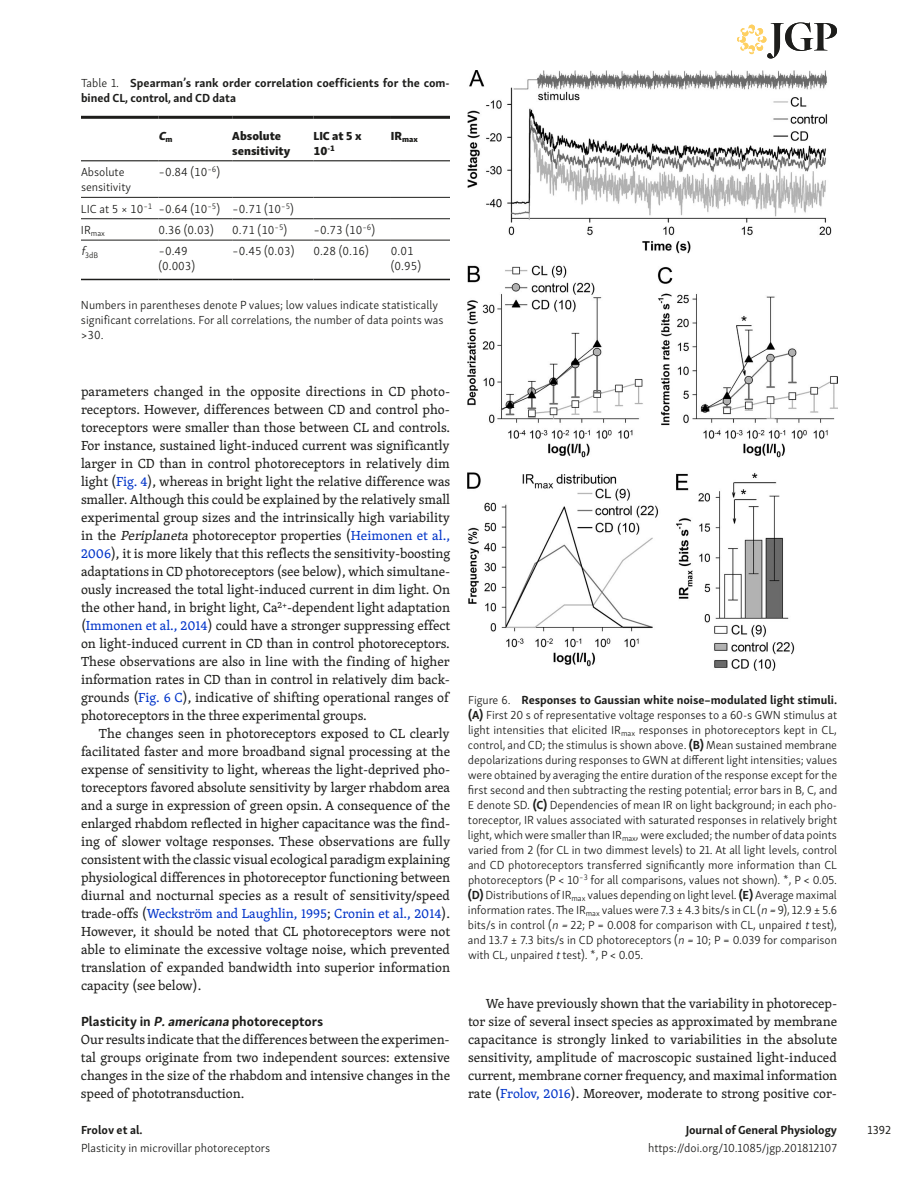
<style>
.page{position:relative;width:918px;height:1188px;background:#fff}
.page>*{position:absolute;margin:0;border:0;box-sizing:border-box;transform-origin:0 0}
.t1{font:13.5px/18px "Skolar PE";letter-spacing:-.005em;color:#1d1d1b;text-align:justify}
.t2{font:700 13.5px "Skolar Sans PE";color:#1d1d1b}
.t3{font:300 12px/15px "Skolar Sans PE";color:#1d1d1b}
.t4{font:700 12px/15px "Skolar Sans PE";letter-spacing:-.005em;color:#1d1d1b}
.t5{font:12px/15px "Skolar Sans PE Eb";color:#1d1d1b}
.t6{font:12px "Skolar Sans PE";color:#1d1d1b}
.t7{font:italic 12px "Skolar Sans PE Eb";color:#1d1d1b}
.t8{font:300 8.1px "Skolar Sans PE";color:#1d1d1b}
.t9{font:8.1px "Skolar Sans PE Eb";color:#1d1d1b}
.s1{font-weight:300}
.s2{color:#0034c9}
.s3{font-style:italic}
.s4{font-weight:700}
</style>
<div class="page">
<svg style="left:737px;top:23px;width:100px;height:35px"></svg>
<hr style="left:81px;top:218px;width:77px;height:1px;background:#1d1d1b">
<hr style="left:158px;top:218px;width:74px;height:1px;background:#1d1d1b">
<hr style="left:232px;top:218px;width:81px;height:1px;background:#1d1d1b">
<hr style="left:313px;top:218px;width:78px;height:1px;background:#1d1d1b">
<hr style="left:391px;top:218px;width:59px;height:1px;background:#1d1d1b">
<hr style="left:81px;top:116px;width:77px;height:3px;background:#1d1d1b">
<hr style="left:81px;top:160px;width:77px;height:1px;background:#1d1d1b">
<hr style="left:158px;top:116px;width:74px;height:3px;background:#1d1d1b">
<hr style="left:158px;top:160px;width:74px;height:1px;background:#1d1d1b">
<hr style="left:232px;top:116px;width:81px;height:3px;background:#1d1d1b">
<hr style="left:232px;top:160px;width:81px;height:1px;background:#1d1d1b">
<hr style="left:313px;top:116px;width:78px;height:3px;background:#1d1d1b">
<hr style="left:313px;top:160px;width:78px;height:1px;background:#1d1d1b">
<hr style="left:391px;top:116px;width:59px;height:3px;background:#1d1d1b">
<hr style="left:391px;top:160px;width:59px;height:1px;background:#1d1d1b">
<hr style="left:81px;top:197px;width:77px;height:1px;background:#1d1d1b">
<hr style="left:158px;top:197px;width:74px;height:1px;background:#1d1d1b">
<hr style="left:232px;top:197px;width:81px;height:1px;background:#1d1d1b">
<hr style="left:313px;top:197px;width:78px;height:1px;background:#1d1d1b">
<hr style="left:391px;top:197px;width:59px;height:1px;background:#1d1d1b">
<hr style="left:81px;top:240px;width:77px;height:1px;background:#1d1d1b">
<hr style="left:81px;top:279px;width:77px;height:1px;background:#1d1d1b">
<hr style="left:158px;top:240px;width:74px;height:1px;background:#1d1d1b">
<hr style="left:158px;top:279px;width:74px;height:1px;background:#1d1d1b">
<hr style="left:232px;top:240px;width:81px;height:1px;background:#1d1d1b">
<hr style="left:232px;top:279px;width:81px;height:1px;background:#1d1d1b">
<hr style="left:313px;top:240px;width:78px;height:1px;background:#1d1d1b">
<hr style="left:313px;top:279px;width:78px;height:1px;background:#1d1d1b">
<hr style="left:391px;top:240px;width:59px;height:1px;background:#1d1d1b">
<hr style="left:391px;top:279px;width:59px;height:1px;background:#1d1d1b">
<img style="left:468px;top:71px;width:369px;height:600px">
<p class="t4" style="left:81px;top:74px;width:370px"><span class="s1">Table 1.</span> Spearman’s rank order correlation coefficients for the com&shy;bined CL, control, and CD data</p>
<p class="t7" style="left:158px;top:125px;width:15px">C<sub>m</sub></p>
<p class="t5" style="left:232px;top:127px;width:60px">Absolute sensitivity</p>
<p class="t5" style="left:313px;top:127px;width:50px">LIC at 5 x<br>10<sup>-1</sup></p>
<p class="t9" style="left:391px;top:132px;width:28px"><sup>IR</sup>max</p>
<p class="t3" style="left:81px;top:164px;width:52px">Absolute sensitivity</p>
<p class="t3" style="left:158px;top:164px;width:63px">−0.84 (10<sup>−6</sup>)</p>
<p class="t3" style="left:81px;top:200px;width:214px">LIC at 5 × 10<sup>−1</sup> −0.64 (10<sup>−5</sup>) −0.71 (10<sup>−5</sup>)</p>
<p class="t8" style="left:81px;top:227px;width:25px"><sup>IR</sup>max</p>
<p class="t3" style="left:158px;top:222px;width:57px">0.36 (0.03)</p>
<p class="t3" style="left:232px;top:222px;width:56px">0.71 (10<sup>−5</sup>)</p>
<p class="t3" style="left:313px;top:222px;width:63px">−0.73 (10<sup>−6</sup>)</p>
<p class="t8" style="left:81px;top:249px;width:19px"><sup>f</sup>3dB</p>
<p class="t3" style="left:158px;top:243px;width:38px">−0.49 (0.003)</p>
<p class="t3" style="left:232px;top:243px;width:64px">−0.45 (0.03)</p>
<p class="t3" style="left:313px;top:243px;width:57px">0.28 (0.16)</p>
<p class="t3" style="left:391px;top:243px;width:32px">0.01 (0.95)</p>
<p class="t3" style="left:81px;top:297px;width:364px">Numbers in parentheses denote P values; low values indicate statistically significant correlations. For all correlations, the number of data points was &gt;30.</p>
<p class="t1" style="left:81px;top:382px;width:371px">parameters changed in the opposite directions in CD photo&shy;receptors. However, differences between CD and control pho&shy;toreceptors were smaller than those between CL and controls.<br>For instance, sustained light-induced current was significantly larger in CD than in control photoreceptors in relatively dim light (<span class="s2">Fig. 4</span>), whereas in bright light the relative difference was smaller. Although this could be explained by the relatively small experimental group sizes and the intrinsically high variability in the <span class="s3">Periplaneta</span> photoreceptor properties (<span class="s2">Heimonen et al., 2006</span>), it is more likely that this reflects the sensitivity-boosting adaptations in CD photoreceptors (see below), which simultane&shy;ously increased the total light-induced current in dim light. On the other hand, in bright light, Ca<sup>2+</sup>-dependent light adaptation (<span class="s2">Immonen et al., 2014</span>) could have a stronger suppressing effect on light-induced current in CD than in control photoreceptors.<br>These observations are also in line with the finding of higher information rates in CD than in control in relatively dim back&shy;grounds (<span class="s2">Fig. 6 C</span>), indicative of shifting operational ranges of photoreceptors in the three experimental groups.</p>
<p class="t1" style="left:81px;top:724px;width:371px;text-indent:18px">The changes seen in photoreceptors exposed to CL clearly facilitated faster and more broadband signal processing at the expense of sensitivity to light, whereas the light-deprived pho&shy;toreceptors favored absolute sensitivity by larger rhabdom area and a surge in expression of green opsin. A consequence of the enlarged rhabdom reflected in higher capacitance was the find&shy;ing of slower voltage responses. These observations are fully consistent with the classic visual ecological paradigm explaining physiological differences in photoreceptor functioning between diurnal and nocturnal species as a result of sensitivity/speed trade-offs (<span class="s2">Weckström and Laughlin, 1995</span>; <span class="s2">Cronin et al., 2014</span>).<br>However, it should be noted that CL photoreceptors were not able to eliminate the excessive voltage noise, which prevented translation of expanded bandwidth into superior information capacity (see below).</p>
<p class="t2" style="left:81px;top:1010px;width:244px">Plasticity in <span class="s3">P.americana</span> photoreceptors</p>
<p class="t1" style="left:81px;top:1030px;width:371px">Our results indicate that the differences between the experimen&shy;tal groups originate from two independent sources: extensive changes in the size of the rhabdom and intensive changes in the speed of phototransduction.</p>
<p class="t4" style="left:81px;top:1121px;width:63px">Frolov et al.</p>
<p class="t3" style="left:81px;top:1140px;width:191px">Plasticity in microvillar photoreceptors</p>
<p class="t3" style="left:468px;top:691px;width:371px;text-align:justify">Figure 6. <span class="s4">Responses to Gaussian white noise–modulated light stimuli. (A)</span> First 20 s of representative voltage responses to a 60-s GWN stimulus at light intensities that elicited IR<sub>max</sub> responses in photoreceptors kept in CL, control, and CD; the stimulus is shown above. <span class="s4">(B)</span> Mean sustained membrane depolarizations during responses to GWN at different light intensities; values were obtained by averaging the entire duration of the response except for the first second and then subtracting the resting potential; error bars in B, C, and E denote SD. <span class="s4">(C)</span> Dependencies of mean IR on light background; in each pho&shy;toreceptor, IR values associated with saturated responses in relatively bright light, which were smaller than IR<sub>max</sub>, were excluded; the number of data points varied from 2 (for CL in two dimmest levels) to 21. At all light levels, control and CD photoreceptors transferred significantly more information than CL photoreceptors (P &lt; 10<sup>−3</sup> for all comparisons, values not shown). *, P &lt; 0.05. <span class="s4">(D)</span> Distributions of IR<sub>max</sub> values depending on light level. <span class="s4">(E)</span> Average maximal information rates. The IR<sub>max</sub> values were 7.3 ± 4.3 bits/s in CL (<span class="s3">n =</span> 9), 12.9 ± 5.6 bits/s in control (<span class="s3">n =</span> 22; P = 0.008 for comparison with CL, unpaired <span class="s3">t</span>test), and 13.7 ± 7.3 bits/s in CD photoreceptors (<span class="s3">n =</span> 10; P = 0.039 for comparison with CL, unpaired <span class="s3">t</span>test). *, P &lt; 0.05.</p>
<p class="t1" style="left:468px;top:994px;width:371px;text-indent:18px">We have previously shown that the variability in photorecep&shy;tor size of several insect species as approximated by membrane capacitance is strongly linked to variabilities in the absolute sensitivity, amplitude of macroscopic sustained light-induced current, membrane corner frequency, and maximal information rate (<span class="s2">Frolov, 2016</span>). Moreover, moderate to strong positive cor-</p>
<p class="t4" style="left:686px;top:1121px;width:153px">Journal of General Physiology</p>
<p class="t3" style="left:648px;top:1140px;width:190px">https://doi.org/10.1085/jgp.201812107</p>
<p class="t6" style="left:868px;top:1121px;width:25px">1392</p>
</div>
